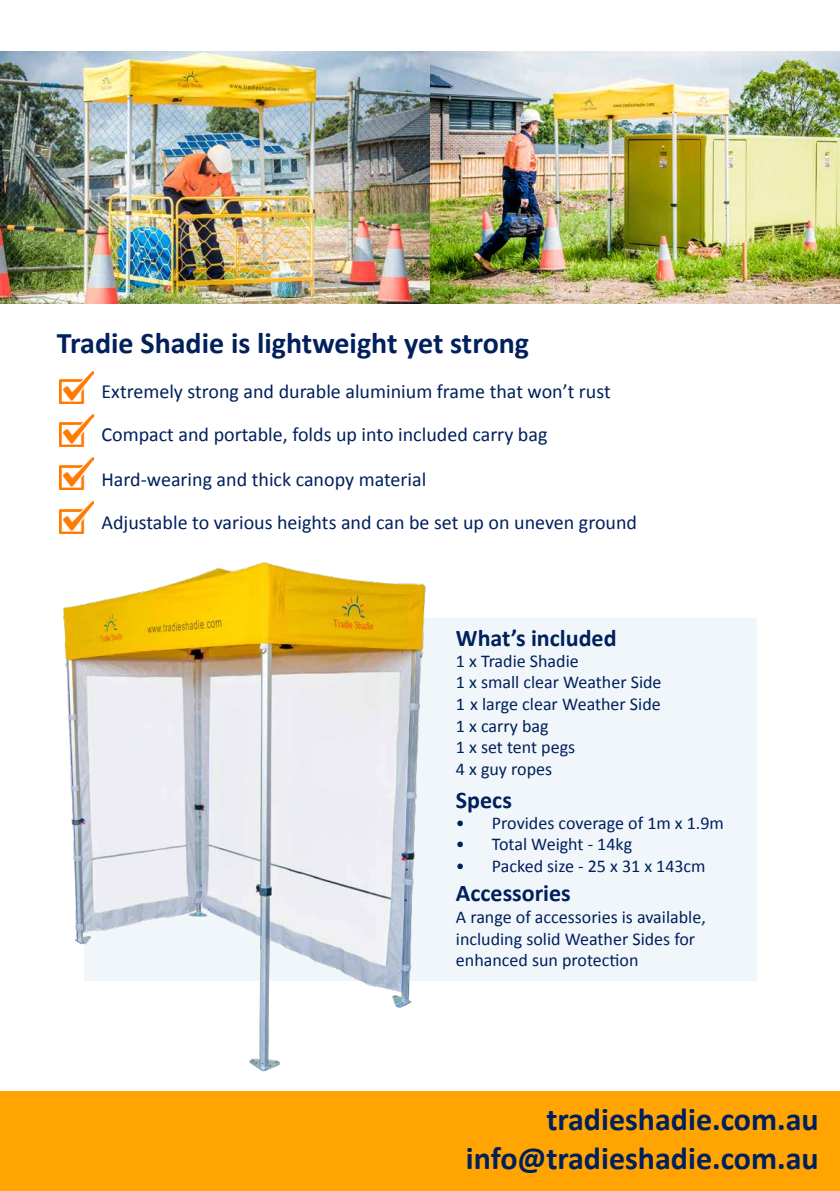
<style>
.page{position:relative;width:840px;height:1191px;background:#fff}
.page>*{position:absolute;margin:0;border:0;box-sizing:border-box;transform-origin:0 0}
.t1{font:700 32px/38.4px "Calibri";color:#00205c;text-align:right}
.t2{font:700 30px "Calibri";color:#00205c}
.t3{font:700 24px "Calibri";color:#00205c}
.t4{font:20px/43px "Calibri";color:#00205c}
.t5{font:18px/21.6px "Calibri";color:#00205c}
</style>
<div class="page">
<img style="left:0;top:52px;width:839px;height:251px">
<div style="left:0;top:1091px;width:839px;height:100px;background:#ffa400"></div>
<img style="left:59px;top:371px;width:34px;height:32px">
<img style="left:59px;top:415px;width:34px;height:31px">
<img style="left:59px;top:458px;width:34px;height:32px">
<img style="left:59px;top:501px;width:34px;height:32px">
<div style="left:84px;top:618px;width:672px;height:363px;background:#f1f6fb"></div>
<img style="left:62px;top:562px;width:364px;height:510px">
<h2 class="t2" style="left:57px;top:324px;width:473px">Tradie Shadie is lightweight yet strong</h2>
<p class="t4" style="left:101px;top:370px;width:510px">Extremely strong and durable aluminium frame that won’t rust<br>Compact and portable, folds up into included carry bag</p>
<p class="t4" style="left:101px;top:458px;width:537px">Hard-wearing and thick canopy material<br>Adjustable to various heights and can be set up on uneven ground</p>
<h3 class="t3" style="left:455px;top:623px;width:162px">What’s included</h3>
<p class="t5" style="left:455px;top:650px;width:207px">1 x Tradie Shadie<br>1 x small clear Weather Side<br>1 x large clear Weather Side<br>1 x carry bag<br>1 x set tent pegs<br>4 x guy ropes</p>
<h3 class="t3" style="left:455px;top:785px;width:57px">Specs</h3>
<p class="t5" style="left:455px;top:812px;width:269px">• Provides coverage of 1m x 1.9m</p>
<p class="t5" style="left:455px;top:833px;width:178px">• Total Weight - 14kg</p>
<p class="t5" style="left:455px;top:855px;width:251px">• Packed size - 25 x 31 x 143cm</p>
<h3 class="t3" style="left:455px;top:878px;width:116px">Accessories</h3>
<p class="t5" style="left:455px;top:906px;width:251px">A range of accessories is available, including solid Weather Sides for enhanced sun protection</p>
<h1 class="t1" style="left:465px;top:1100px;width:354px">tradieshadie.com.au info@tradieshadie.com.au</h1>
</div>
